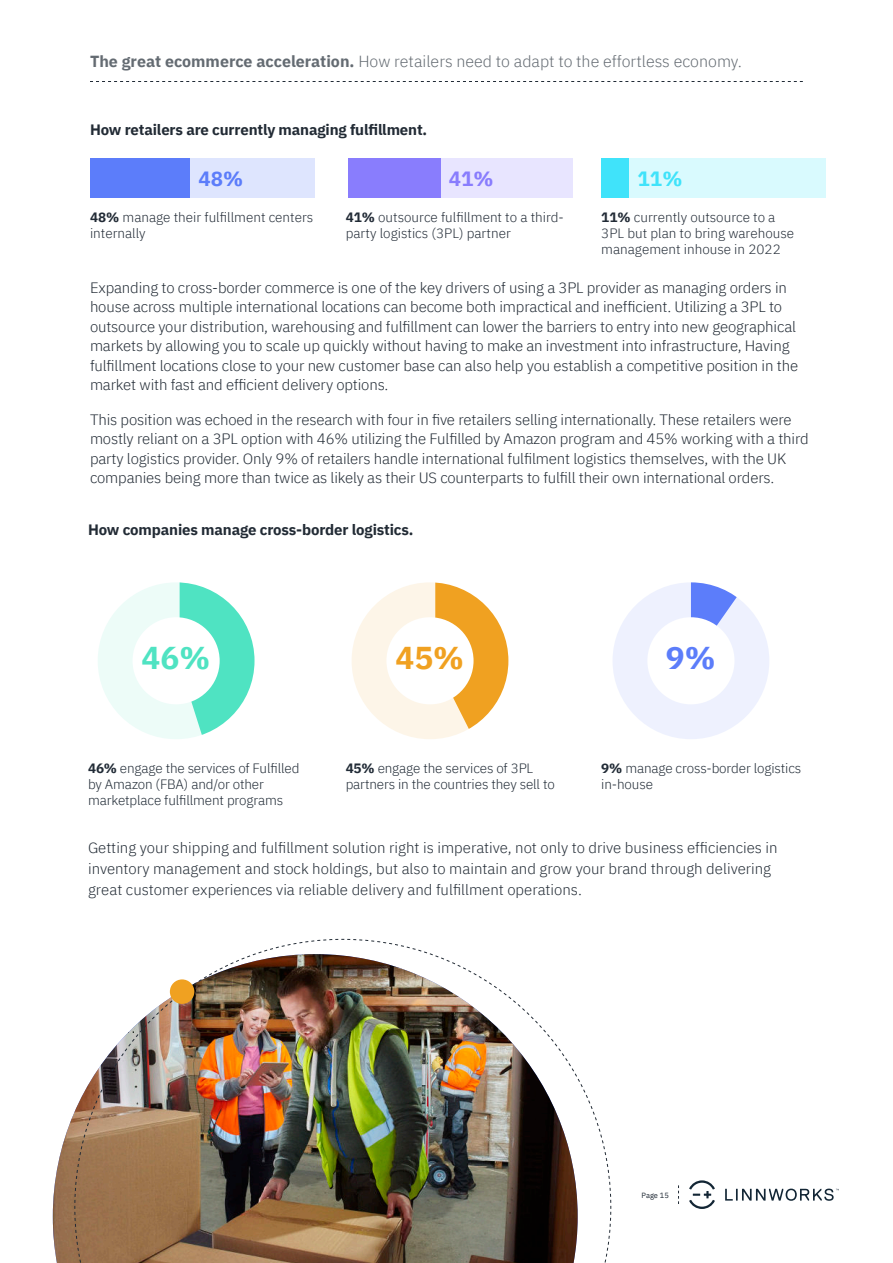
<style>
.page{position:relative;width:893px;height:1263px;background:#fff}
.page>*{position:absolute;margin:0;border:0;box-sizing:border-box;transform-origin:0 0}
.t1{font:700 31.5px "IBM Plex Sans";color:#4fe3c2}
.t2{font:700 31.5px "IBM Plex Sans";color:#f0a121}
.t3{font:700 31.5px "IBM Plex Sans";color:#5c7dfa}
.t4{font:700 20.55px "IBM Plex Sans";color:#5c7dfa}
.t5{font:700 20.55px "IBM Plex Sans";color:#897dfd}
.t6{font:700 20.55px "IBM Plex Sans";color:#40e3fa}
.t7{font:300 16.05px "IBM Plex Sans";color:#646b72}
.t8{font:300 15px/19.5px "IBM Plex Sans";letter-spacing:-.01em;color:#222b35}
.t9{font:700 15px "IBM Plex Sans";letter-spacing:-.01em;color:#222b35}
.t10{font:300 13.5px/16.2px "IBM Plex Sans";letter-spacing:-.01em;color:#212b36}
.t11{font:300 13.5px/16.2px "IBM Plex Sans";color:#222b36}
.t12{font:7.5px "IBM Plex Sans";letter-spacing:-.005em;color:#212b36}
.s1{font-weight:700}
</style>
<div class="page">
<svg style="left:678px;top:1185px;width:1px;height:19px"></svg>
<svg style="left:725px;top:1188px;width:114px;height:13px"></svg>
<svg style="left:689px;top:1180px;width:26px;height:29px"></svg>
<svg style="left:90px;top:81px;width:713px;height:1px"></svg>
<div style="left:90px;top:158px;width:22px;height:39px;background:#5c7dfa"></div>
<div style="left:112px;top:158px;width:23px;height:39px;background:#5c7dfa"></div>
<div style="left:135px;top:158px;width:22px;height:39px;background:#5c7dfa"></div>
<div style="left:225px;top:158px;width:22px;height:39px;background:#dee5fe"></div>
<div style="left:157px;top:158px;width:23px;height:39px;background:#5c7dfa"></div>
<div style="left:180px;top:158px;width:22px;height:39px;background:#dee5fe"></div>
<div style="left:202px;top:158px;width:23px;height:39px;background:#dee5fe"></div>
<div style="left:270px;top:158px;width:22px;height:39px;background:#dee5fe"></div>
<div style="left:292px;top:158px;width:22px;height:39px;background:#dee5fe"></div>
<div style="left:247px;top:158px;width:23px;height:39px;background:#dee5fe"></div>
<div style="left:348px;top:158px;width:22px;height:39px;background:#897dfd"></div>
<div style="left:370px;top:158px;width:23px;height:39px;background:#897dfd"></div>
<div style="left:393px;top:158px;width:22px;height:39px;background:#897dfd"></div>
<div style="left:482px;top:158px;width:23px;height:39px;background:#e8e5ff"></div>
<div style="left:179px;top:158px;width:11px;height:39px;background:#5c7dfa"></div>
<div style="left:415px;top:158px;width:23px;height:39px;background:#897dfd"></div>
<div style="left:438px;top:158px;width:22px;height:39px;background:#e8e5ff"></div>
<div style="left:460px;top:158px;width:22px;height:39px;background:#e8e5ff"></div>
<div style="left:527px;top:158px;width:23px;height:39px;background:#e8e5ff"></div>
<div style="left:550px;top:158px;width:22px;height:39px;background:#e8e5ff"></div>
<div style="left:505px;top:158px;width:22px;height:39px;background:#e8e5ff"></div>
<div style="left:432px;top:158px;width:9px;height:39px;background:#897dfd"></div>
<div style="left:601px;top:158px;width:23px;height:39px;background:#40e3fa"></div>
<div style="left:624px;top:158px;width:22px;height:39px;background:#d9fafe"></div>
<div style="left:646px;top:158px;width:23px;height:39px;background:#d9fafe"></div>
<div style="left:736px;top:158px;width:22px;height:39px;background:#d9fafe"></div>
<div style="left:669px;top:158px;width:22px;height:39px;background:#d9fafe"></div>
<div style="left:691px;top:158px;width:22px;height:39px;background:#d9fafe"></div>
<div style="left:713px;top:158px;width:23px;height:39px;background:#d9fafe"></div>
<div style="left:781px;top:158px;width:22px;height:39px;background:#d9fafe"></div>
<div style="left:803px;top:158px;width:23px;height:39px;background:#d9fafe"></div>
<div style="left:758px;top:158px;width:23px;height:39px;background:#d9fafe"></div>
<div style="left:617px;top:158px;width:12px;height:39px;background:#40e3fa"></div>
<svg style="left:98px;top:582px;width:157px;height:157px"></svg>
<svg style="left:352px;top:582px;width:156px;height:157px"></svg>
<svg style="left:613px;top:582px;width:156px;height:157px"></svg>
<img style="left:53px;top:1113px;width:21px;height:150px">
<img style="left:74px;top:938px;width:538px;height:325px">
<div style="left:170px;top:979px;width:24px;height:25px;background:#f0a121;border-radius:50%"></div>
<p class="t7" style="left:90px;top:54px;width:653px"><span class="s1">The great ecommerce acceleration.</span> How retailers need to adapt to the effortless economy.</p>
<p class="t9" style="left:90px;top:118px;width:339px">How retailers are currently managing fulfillment.</p>
<h2 class="t4" style="left:199px;top:170px;width:46px">48%</h2>
<h2 class="t5" style="left:449px;top:169px;width:46px">41%</h2>
<h2 class="t6" style="left:638px;top:169px;width:46px">11%</h2>
<p class="t11" style="left:90px;top:208px;width:225px"><span class="s1">48%</span> manage their fulfillment centers internally</p>
<p class="t11" style="left:346px;top:208px;width:220px"><span class="s1">41%</span> outsource fulfillment to a third&shy;party logistics (3PL) partner</p>
<p class="t11" style="left:601px;top:210px;width:194px"><span class="s1">11%</span> currently outsource to a<br>3PL but plan to bring warehouse management inhouse in 2022</p>
<p class="t8" style="left:90px;top:279px;width:710px">Expanding to cross-border commerce is one of the key drivers of using a 3PL provider as managing orders in house across multiple international locations can become both impractical and inefficient. Utilizing a 3PL to outsource your distribution, warehousing and fulfillment can lower the barriers to entry into new geographical markets by allowing you to scale up quickly without having to make an investment into infrastructure, Having fulfillment locations close to your new customer base can also help you establish a competitive position in the market with fast and efficient delivery options.</p>
<p class="t8" style="left:90px;top:408px;width:720px">This position was echoed in the research with four in five retailers selling internationally. These retailers were mostly reliant on a 3PL option with 46% utilizing the Fulfilled by Amazon program and 45% working with a third party logistics provider. Only 9% of retailers handle international fulfilment logistics themselves, with the UK companies being more than twice as likely as their US counterparts to fulfill their own international orders.</p>
<p class="t9" style="left:88px;top:517px;width:327px">How companies manage cross-border logistics.</p>
<h1 class="t1" style="left:142px;top:644px;width:70px">46%</h1>
<h1 class="t2" style="left:395px;top:644px;width:70px">45%</h1>
<h1 class="t3" style="left:666px;top:644px;width:51px">9%</h1>
<p class="t10" style="left:88px;top:759px;width:213px"><span class="s1">46%</span> engage the services of Fulfilled by Amazon (FBA) and/or other marketplace fulfillment programs</p>
<p class="t10" style="left:346px;top:761px;width:211px"><span class="s1">45%</span> engage the services of 3PL partners in the countries they sell to</p>
<p class="t10" style="left:601px;top:761px;width:202px"><span class="s1">9%</span> manage cross-border logistics in-house</p>
<p class="t8" style="left:88px;top:836px;width:691px;line-height:21px">Getting your shipping and fulfillment solution right is imperative, not only to drive business efficiencies in inventory management and stock holdings, but also to maintain and grow your brand through delivering great customer experiences via reliable delivery and fulfillment operations.</p>
<p class="t12" style="left:642px;top:1192px;width:29px">Page 15</p>
</div>
